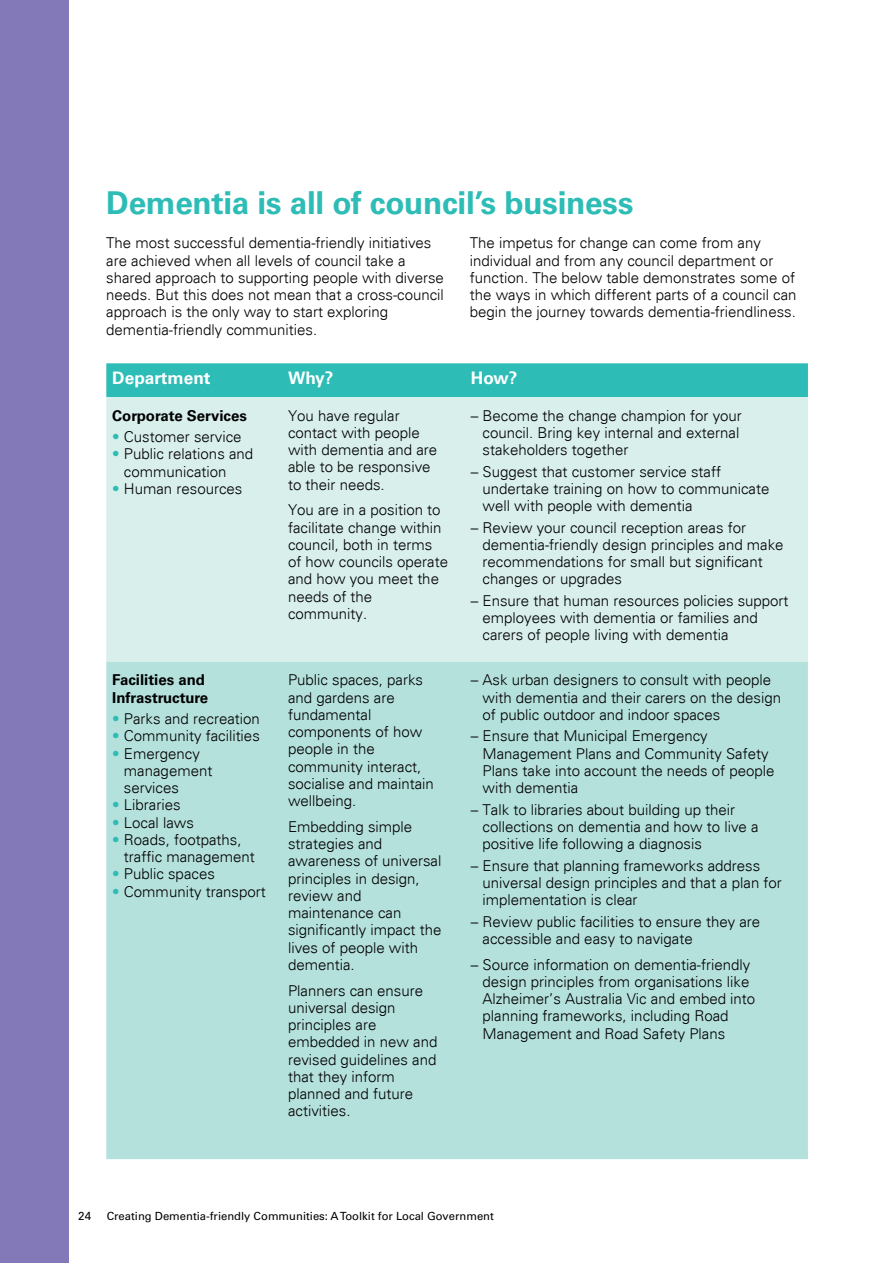
<style>
.page{position:relative;width:893px;height:1263px;background:#fff}
.page>*{position:absolute;margin:0;border:0;box-sizing:border-box;transform-origin:0 0}
.t1{font:700 31.5px "Univers LT Std";letter-spacing:-.01em;color:#2dbcb6}
.t2{font:700 17.25px "Univers LT Std";color:#fff}
.t3{font:300 15px/17.2px "Univers";color:#000}
.t4{font:700 15px/17.2px "Univers LT Std";color:#000}
.t5{font:11.7px "Univers LT Std";color:#000}
.t6{font:11.25px "Univers LT Std";color:#000}
.s1{color:#2dbcb6}
</style>
<div class="page">
<div style="left:0;top:0;width:68px;height:1263px;background:#8379b8"></div>
<div style="left:106px;top:363px;width:702px;height:34px;background:#2dbcb6"></div>
<div style="left:106px;top:397px;width:702px;height:265px;background:#d8efec"></div>
<div style="left:106px;top:662px;width:702px;height:497px;background:#b5e1dd"></div>
<h1 class="t1" style="left:106px;top:185px;width:529px">Dementia is all of council’s business</h1>
<p class="t3" style="left:106px;top:234px;width:339px">The most successful dementia-friendly initiatives are achieved when all levels of council take a shared approach to supporting people with diverse needs. But this does not mean that a cross-council approach is the only way to start exploring dementia-friendly communities.</p>
<p class="t3" style="left:470px;top:234px;width:328px">The impetus for change can come from any individual and from any council department or function. The below table demonstrates some of the ways in which different parts of a council can begin the journey towards dementia-friendliness.</p>
<p class="t2" style="left:112px;top:368px;width:100px">Department</p>
<p class="t2" style="left:288px;top:368px;width:47px">Why?</p>
<p class="t2" style="left:471px;top:368px;width:48px">How?</p>
<p class="t4" style="left:112px;top:407px;width:136px">Corporate Services</p>
<p class="t3" style="left:112px;top:428px;width:131px"><span class="s1">•</span> Customer service</p>
<p class="t3" style="left:124px;top:445px;width:131px;text-indent:-12px"><span class="s1">•</span> Public relations and communication</p>
<p class="t3" style="left:112px;top:480px;width:132px"><span class="s1">•</span> Human resources</p>
<p class="t3" style="left:288px;top:407px;width:151px">You have regular contact with people with dementia and are able to be responsive to their needs.</p>
<p class="t3" style="left:288px;top:501px;width:162px">You are in a position to facilitate change within council, both in terms of how councils operate and how you meet the needs of the community.</p>
<p class="t3" style="left:483px;top:407px;width:261px;text-indent:-12px">– Become the change champion for your council. Bring key internal and external stakeholders together</p>
<p class="t3" style="left:483px;top:463px;width:288px;text-indent:-12px">– Suggest that customer service staff undertake training on how to communicate well with people with dementia</p>
<p class="t3" style="left:483px;top:519px;width:302px;text-indent:-12px">– Review your council reception areas for dementia-friendly design principles and make recommendations for small but significant changes or upgrades</p>
<p class="t3" style="left:483px;top:592px;width:307px;text-indent:-12px">– Ensure that human resources policies support employees with dementia or families and carers of people living with dementia</p>
<p class="t4" style="left:112px;top:671px;width:97px">Facilities and<br>Infrastructure</p>
<p class="t3" style="left:112px;top:710px;width:149px"><span class="s1">•</span> Parks and recreation</p>
<p class="t3" style="left:112px;top:727px;width:149px"><span class="s1">•</span> Community facilities</p>
<p class="t3" style="left:124px;top:745px;width:90px;text-indent:-12px"><span class="s1">•</span> Emergency management services</p>
<p class="t3" style="left:112px;top:796px;width:70px"><span class="s1">•</span> Libraries</p>
<p class="t3" style="left:112px;top:814px;width:83px"><span class="s1">•</span> Local laws</p>
<p class="t3" style="left:124px;top:831px;width:132px;text-indent:-12px"><span class="s1">•</span> Roads, footpaths, traffic management</p>
<p class="t3" style="left:112px;top:865px;width:104px"><span class="s1">•</span> Public spaces</p>
<p class="t3" style="left:112px;top:883px;width:155px"><span class="s1">•</span> Community transport</p>
<p class="t3" style="left:288px;top:671px;width:147px">Public spaces, parks and gardens are fundamental components of how people in the community interact, socialise and maintain wellbeing.</p>
<p class="t3" style="left:288px;top:818px;width:155px">Embedding simple strategies and awareness of universal principles in design, review and maintenance can significantly impact the lives of people with dementia.</p>
<p class="t3" style="left:288px;top:982px;width:151px">Planners can ensure universal design principles are embedded in new and revised guidelines and that they inform planned and future activities.</p>
<p class="t3" style="left:483px;top:671px;width:300px;text-indent:-12px">– Ask urban designers to consult with people with dementia and their carers on the design of public outdoor and indoor spaces</p>
<p class="t3" style="left:483px;top:727px;width:293px;text-indent:-12px">– Ensure that Municipal Emergency<br>Management Plans and Community Safety<br>Plans take into account the needs of people with dementia</p>
<p class="t3" style="left:483px;top:801px;width:277px;text-indent:-12px">– Talk to libraries about building up their collections on dementia and how to live a positive life following a diagnosis</p>
<p class="t3" style="left:483px;top:857px;width:301px;text-indent:-12px">– Ensure that planning frameworks address universal design principles and that a plan for implementation is clear</p>
<p class="t3" style="left:483px;top:913px;width:279px;text-indent:-12px">– Review public facilities to ensure they are accessible and easy to navigate</p>
<p class="t3" style="left:483px;top:956px;width:274px;text-indent:-12px">– Source information on dementia-friendly design principles from organisations like Alzheimer’s Australia Vic and embed into planning frameworks, including Road Management and Road Safety Plans</p>
<p class="t5" style="left:78px;top:1209px;width:14px">24</p>
<p class="t6" style="left:107px;top:1210px;width:389px">Creating Dementia-friendly Communities: A Toolkit for Local Government</p>
</div>
